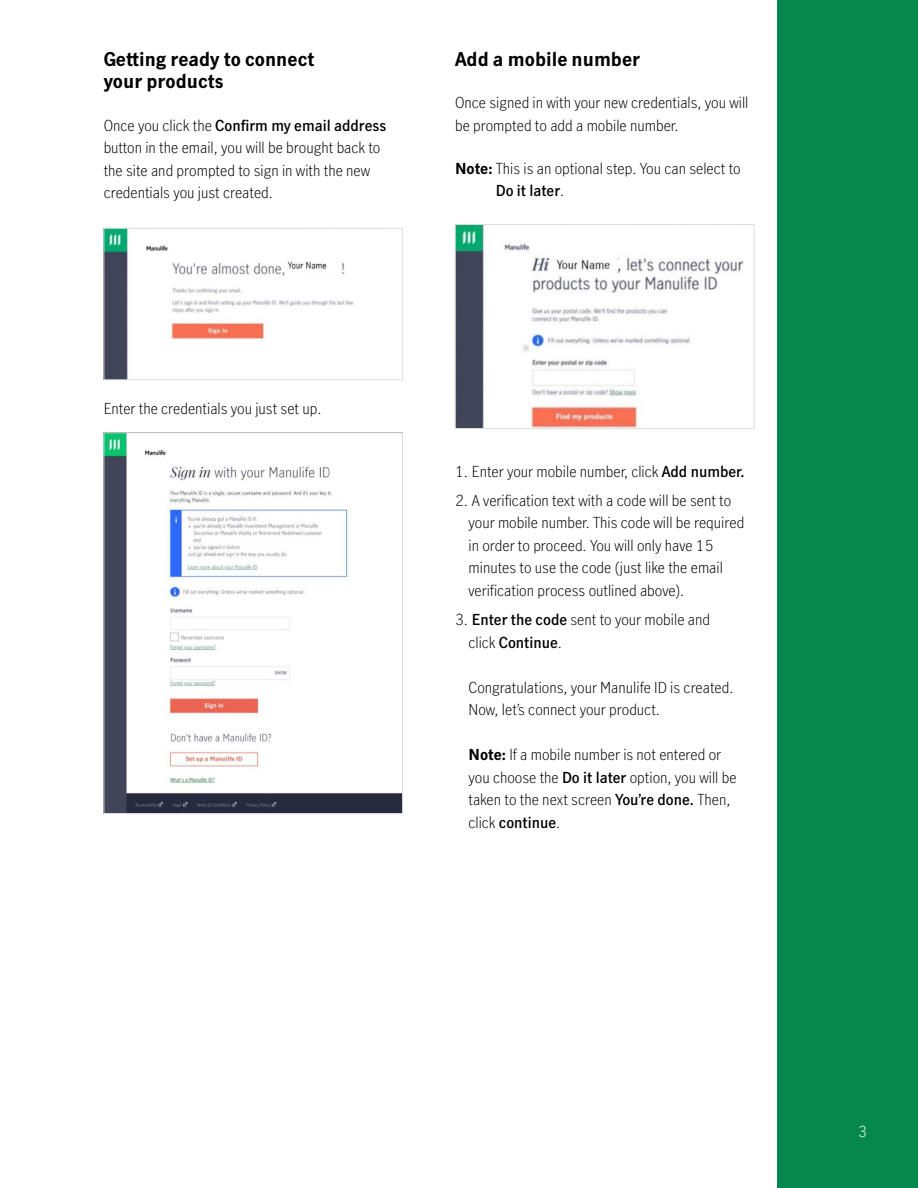
<style>
.page{position:relative;width:918px;height:1188px;background:#fff}
.page>*{position:absolute;margin:0;border:0;box-sizing:border-box;transform-origin:0 0}
.t1{font:700 18.75px/22.5px "Manulife JH Sans Optimized";color:#000}
.t2{font:300 15px/22.5px "Manulife JH Sans";color:#000}
.t3{font:600 15px "Manulife JH Sans Optimized";color:#000}
.t4{font:300 15px "Manulife JH Sans";color:#fff}
.s1{font-family:"Manulife JH Sans";font-weight:300}
.s2{font-family:"Manulife JH Sans Optimized";font-weight:700}
.s3{font-family:"Manulife JH Sans Optimized";font-weight:600}
.s4{font-family:"Manulife JH Sans Optimized"}
</style>
<div class="page">
<div style="left:777px;top:0;width:141px;height:1188px;background:#06874e"></div>
<img style="left:106px;top:230px;width:248px;height:148px">
<div style="left:104px;top:228px;width:299px;height:152px;border:1px solid #dcddde"></div>
<img style="left:106px;top:435px;width:295px;height:377px">
<div style="left:104px;top:433px;width:299px;height:381px;border:1px solid #dcddde"></div>
<img style="left:457px;top:226px;width:287px;height:201px">
<div style="left:455px;top:224px;width:299px;height:205px;border:1px solid #dcddde"></div>
<p class="t1" style="left:104px;top:47px;width:212px">Getting ready to connect your products</p>
<p class="t3" style="left:104px;top:115px;width:284px"><span class="s1">Once you click the</span> Confirm my email address</p>
<p class="t2" style="left:104px;top:136px;width:278px">button in the email, you will be brought back to the site and prompted to sign in with the new credentials you just created.</p>
<p class="t1" style="left:455px;top:47px;width:187px">Add a mobile number</p>
<p class="t2" style="left:455px;top:91px;width:295px">Once signed in with your new credentials, you will be prompted to add a mobile number.</p>
<p class="t2" style="left:455px;top:156px;width:287px"><span class="s2">Note:</span> This is an optional step. You can select to</p>
<p class="t3" style="left:496px;top:180px;width:70px">Do it later<span class="s1">.</span></p>
<p class="t2" style="left:104px;top:397px;width:219px">Enter the credentials you just set up.</p>
<p class="t2" style="left:455px;top:459px;width:291px">1. Enter your mobile number, click <span class="s3">Add number.</span></p>
<p class="t2" style="left:469px;top:489px;width:277px;text-indent:-14px">2. A verification text with a code will be sent to your mobile number. This code will be required in order to proceed. You will only have 15 minutes to use the code (just like the email verification process outlined above).</p>
<p class="t2" style="left:455px;top:608px;width:257px"><span class="s4">3.</span> <span class="s3">Enter the code</span> sent to your mobile and</p>
<p class="t3" style="left:469px;top:632px;width:95px"><span class="s1">click</span> Continue<span class="s1">.</span></p>
<p class="t2" style="left:469px;top:675px;width:266px">Congratulations, your Manulife ID is created.<br>Now, let’s connect your product.</p>
<p class="t2" style="left:469px;top:743px;width:270px"><span class="s2">Note:</span> If a mobile number is not entered or you choose the <span class="s3">Do it later</span> option, you will be taken to the next screen <span class="s3">You’re done.</span> Then,</p>
<p class="t3" style="left:469px;top:812px;width:93px"><span class="s1">click</span> continue<span class="s1">.</span></p>
<p class="t4" style="left:858px;top:1121px;width:10px">3</p>
</div>
